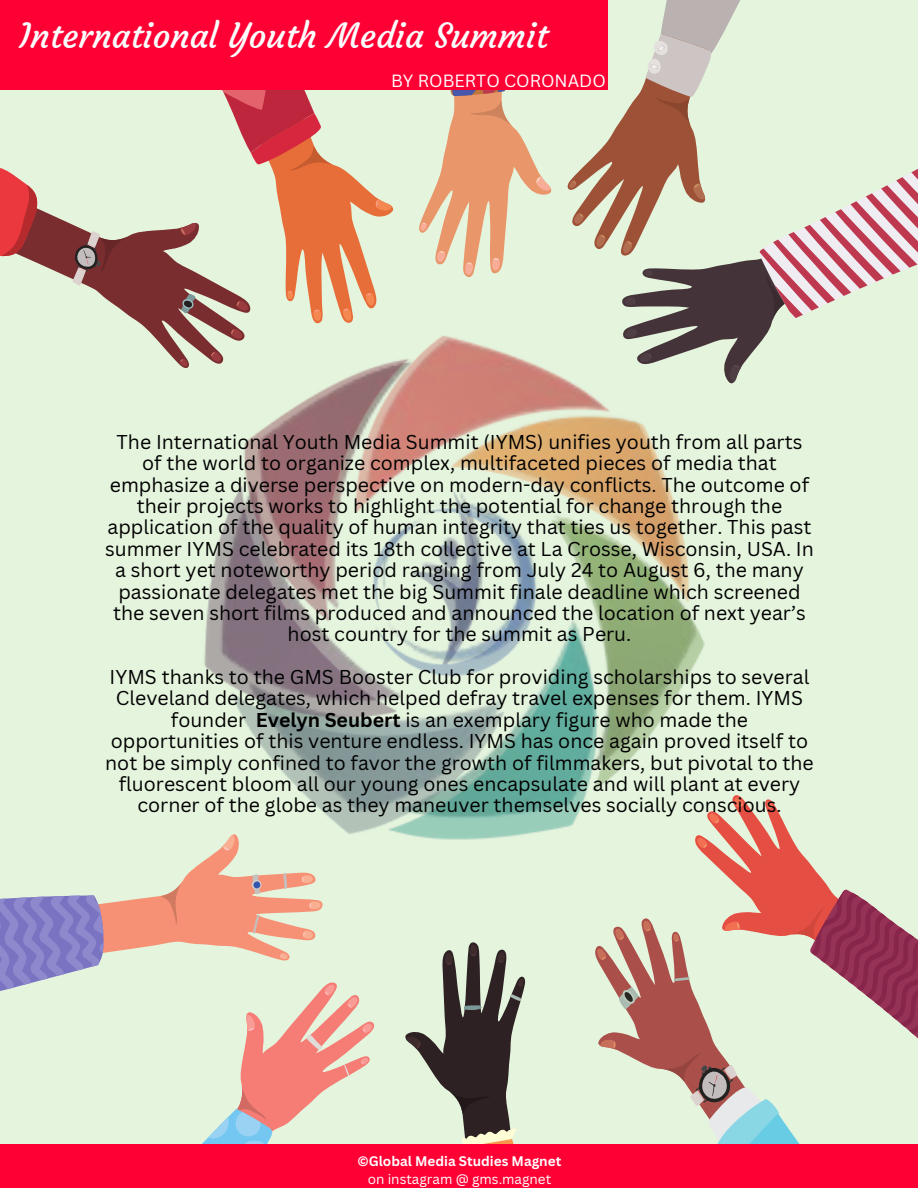
<style>
.page{position:relative;width:918px;height:1188px;background:#e5f4dd}
.page>*{position:absolute;margin:0;border:0;box-sizing:border-box;transform-origin:0 0}
.t1{font:34.5px "Courgette";color:#fbfcfb}
.t2{font:19.5px/21.3px "Canva Sans";color:#000;text-align:center}
.t3{font:17.25px "Canva Sans";color:#fff}
.t4{font:700 13.5px "Canva Sans";color:#fff}
.t5{font:13.5px "Canva Sans";color:#fff}
.s1{font-weight:700}
</style>
<div class="page">
<svg style="left:712px;top:795px;width:116px;height:91px"></svg>
<svg style="left:733px;top:796px;width:11px;height:12px"></svg>
<svg style="left:766px;top:801px;width:7px;height:8px"></svg>
<svg style="left:384px;top:942px;width:178px;height:203px"></svg>
<svg style="left:469px;top:944px;width:9px;height:13px"></svg>
<svg style="left:445px;top:953px;width:8px;height:12px"></svg>
<svg style="left:405px;top:1035px;width:16px;height:14px"></svg>
<svg style="left:497px;top:952px;width:9px;height:11px"></svg>
<svg style="left:518px;top:978px;width:6px;height:9px"></svg>
<svg style="left:448px;top:1091px;width:104px;height:54px"></svg>
<svg style="left:464px;top:1003px;width:18px;height:9px"></svg>
<svg style="left:510px;top:994px;width:12px;height:7px"></svg>
<svg style="left:240px;top:982px;width:144px;height:163px"></svg>
<svg style="left:347px;top:996px;width:12px;height:12px"></svg>
<svg style="left:330px;top:984px;width:6px;height:12px"></svg>
<svg style="left:245px;top:1015px;width:11px;height:16px"></svg>
<svg style="left:362px;top:1023px;width:11px;height:11px"></svg>
<svg style="left:361px;top:1057px;width:8px;height:8px"></svg>
<svg style="left:132px;top:1086px;width:145px;height:59px"></svg>
<svg style="left:305px;top:1034px;width:19px;height:17px"></svg>
<svg style="left:343px;top:1063px;width:8px;height:13px"></svg>
<svg style="left:109px;top:862px;width:221px;height:143px"></svg>
<svg style="left:309px;top:901px;width:12px;height:9px"></svg>
<svg style="left:301px;top:875px;width:12px;height:9px"></svg>
<svg style="left:303px;top:930px;width:11px;height:9px"></svg>
<svg style="left:280px;top:953px;width:8px;height:7px"></svg>
<svg style="left:157px;top:880px;width:25px;height:46px"></svg>
<svg style="left:0;top:895px;width:109px;height:96px"></svg>
<svg style="left:280px;top:873px;width:10px;height:16px"></svg>
<svg style="left:253px;top:914px;width:7px;height:20px"></svg>
<svg style="left:251px;top:873px;width:12px;height:22px"></svg>
<svg style="left:565px;top:918px;width:97px;height:227px"></svg>
<svg style="left:614px;top:928px;width:11px;height:12px"></svg>
<svg style="left:596px;top:948px;width:11px;height:12px"></svg>
<svg style="left:600px;top:1039px;width:16px;height:10px"></svg>
<svg style="left:643px;top:920px;width:9px;height:12px"></svg>
<svg style="left:618px;top:986px;width:22px;height:25px"></svg>
<svg style="left:662px;top:886px;width:256px;height:259px"></svg>
<svg style="left:420px;top:132px;width:103px;height:146px;fill:#e8966a"></svg>
<svg style="left:463px;top:262px;width:11px;height:13px"></svg>
<svg style="left:490px;top:258px;width:11px;height:13px"></svg>
<svg style="left:435px;top:250px;width:11px;height:13px"></svg>
<svg style="left:419px;top:222px;width:8px;height:9px"></svg>
<svg style="left:449px;top:90px;width:69px;height:42px"></svg>
<svg style="left:523px;top:0;width:177px;height:249px"></svg>
<svg style="left:594px;top:234px;width:13px;height:14px"></svg>
<svg style="left:573px;top:213px;width:11px;height:12px"></svg>
<svg style="left:568px;top:180px;width:9px;height:9px"></svg>
<svg style="left:639px;top:0;width:102px;height:130px"></svg>
<svg style="left:607px;top:182px;width:165px;height:202px"></svg>
<svg style="left:727px;top:364px;width:16px;height:19px"></svg>
<svg style="left:624px;top:296px;width:12px;height:10px"></svg>
<svg style="left:644px;top:269px;width:9px;height:8px"></svg>
<svg style="left:749px;top:169px;width:169px;height:153px"></svg>
<svg style="left:273px;top:164px;width:121px;height:160px"></svg>
<svg style="left:342px;top:308px;width:10px;height:13px"></svg>
<svg style="left:365px;top:293px;width:10px;height:13px"></svg>
<svg style="left:375px;top:197px;width:17px;height:16px"></svg>
<svg style="left:313px;top:309px;width:9px;height:12px"></svg>
<svg style="left:287px;top:291px;width:7px;height:9px"></svg>
<svg style="left:222px;top:90px;width:111px;height:81px"></svg>
<svg style="left:40px;top:113px;width:219px;height:255px"></svg>
<svg style="left:236px;top:300px;width:13px;height:13px"></svg>
<svg style="left:180px;top:223px;width:17px;height:13px"></svg>
<svg style="left:180px;top:358px;width:8px;height:9px"></svg>
<svg style="left:0;top:113px;width:47px;height:151px"></svg>
<svg style="left:179px;top:293px;width:19px;height:21px"></svg>
<svg style="left:70px;top:230px;width:61px;height:57px;background:#8b5856"></svg>
<div style="left:0;top:0;width:607px;height:90px;background:#ff0035"></div>
<div style="left:0;top:1145px;width:918px;height:43px;background:#ff0035"></div>
<img style="left:191px;top:326px;width:536px;height:536px">
<p class="t1" style="left:19px;top:15px;width:531px">International Youth Media Summit</p>
<p class="t3" style="left:391px;top:68px;width:216px">BY ROBERTO CORONADO</p>
<p class="t2" style="left:105px;top:431px;width:710px">The International Youth Media Summit (IYMS) unifies youth from all parts of the world to organize complex, multifaceted pieces of media that emphasize a diverse perspective on modern-day conflicts. The outcome of their projects works to highlight the potential for change through the application of the quality of human integrity that ties us together. This past summer IYMS celebrated its 18th collective at La Crosse, Wisconsin, USA. In a short yet noteworthy period ranging from July 24 to August 6, the many passionate delegates met the big Summit finale deadline which screened the seven short films produced and announced the location of next year’s host country for the summit as Peru.</p>
<p class="t2" style="left:105px;top:666px;width:710px">IYMS thanks to the GMS Booster Club for providing scholarships to several Cleveland delegates, which helped defray travel expenses for them. IYMS founder <span class="s1">Evelyn Seubert</span> is an exemplary figure who made the opportunities of this venture endless. IYMS has once again proved itself to not be simply confined to favor the growth of filmmakers, but pivotal to the fluorescent bloom all our young ones encapsulate and will plant at every corner of the globe as they maneuver themselves socially conscious.</p>
<p class="t4" style="left:357px;top:1151px;width:205px">©Global Media Studies Magnet</p>
<p class="t5" style="left:368px;top:1169px;width:185px">on instagram @ gms.magnet</p>
</div>
